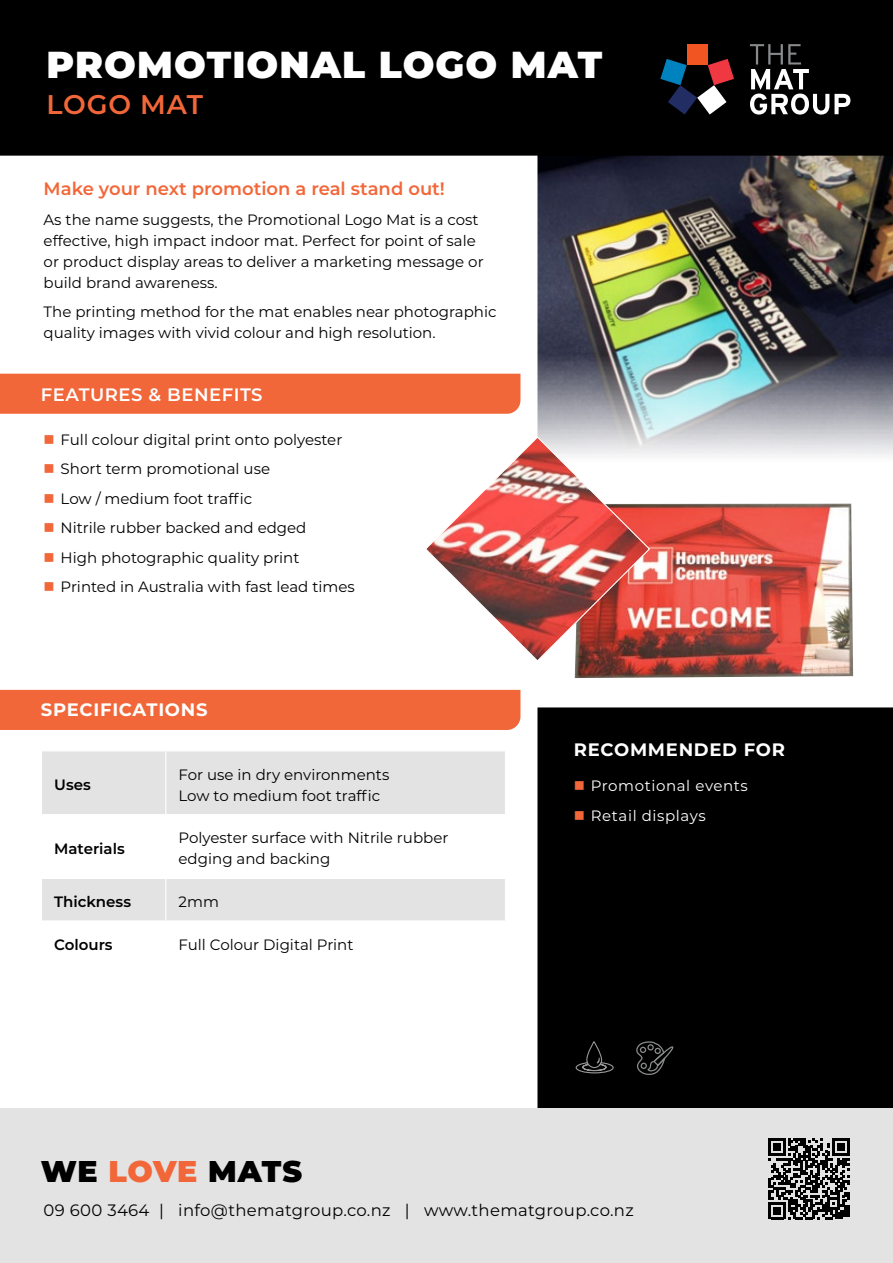
<style>
.page{position:relative;width:893px;height:1263px;background:#fff}
.page>*{position:absolute;margin:0;border:0;box-sizing:border-box;transform-origin:0 0}
.t1{font:900 37.5px "Montserrat";letter-spacing:.03em;color:#fff}
.t2{font:900 30px "Montserrat";letter-spacing:.015em;color:#000}
.t3{font:600 27px "Montserrat";letter-spacing:.03em;color:#f26739}
.t4{font:600 18px "Montserrat";color:#f26739}
.t5{font:700 18px "Montserrat";letter-spacing:.04em;color:#fff}
.t6{font:600 18px "Montserrat";letter-spacing:.03em;color:#fff}
.t7{font:16.5px "Montserrat";letter-spacing:.02em;color:#000}
.t8{font:15px/21px "Montserrat";color:#000}
.t9{font:15px "Montserrat";letter-spacing:.04em;color:#fff}
.t10{font:600 15px "Montserrat";color:#000}
.s1{color:#f26739}
</style>
<div class="page">
<img style="left:575px;top:503px;width:278px;height:175px">
<div style="left:42px;top:751px;width:463px;height:63px;background:#e3e3e4"></div>
<div style="left:42px;top:879px;width:123px;height:41px;background:#e3e3e4"></div>
<div style="left:166px;top:878px;width:339px;height:43px;background:#e3e3e4"></div>
<hr style="left:165px;top:751px;width:1px;height:63px;background:#fff">
<hr style="left:166px;top:878px;width:340px;height:1px;background:#fff">
<hr style="left:166px;top:920px;width:340px;height:1px;background:#fff">
<div style="left:537px;top:707px;width:356px;height:402px;background:#000"></div>
<div style="left:0;top:690px;width:520px;height:40px;background:#f26739"></div>
<div style="left:0;top:374px;width:520px;height:40px;background:#f26739"></div>
<img style="left:537px;top:156px;width:356px;height:299px">
<div style="left:0;top:1109px;width:893px;height:154px;background:#e3e3e4"></div>
<div style="left:0;top:0;width:893px;height:156px;background:#000"></div>
<div style="left:687px;top:44px;width:21px;height:21px;background:#f05522"></div>
<svg style="left:660px;top:59px;width:74px;height:56px"></svg>
<svg style="left:750px;top:44px;width:100px;height:71px"></svg>
<svg style="left:768px;top:1138px;width:82px;height:81px"></svg>
<svg style="left:426px;top:435px;width:225px;height:227px"></svg>
<svg style="left:575px;top:1042px;width:39px;height:32px"></svg>
<svg style="left:635px;top:1041px;width:38px;height:36px"></svg>
<h1 class="t1" style="left:47px;top:37px;width:557px">PROMOTIONAL LOGO MAT</h1>
<h3 class="t3" style="left:47px;top:85px;width:158px">LOGO MAT</h3>
<p class="t4" style="left:44px;top:176px;width:403px">Make your next promotion a real stand out!</p>
<p class="t8" style="left:44px;top:208px;width:442px">As the name suggests, the Promotional Logo Mat is a cost effective, high impact indoor mat. Perfect for point of sale or product display areas to deliver a marketing message or build brand awareness.</p>
<p class="t8" style="left:44px;top:301px;width:454px">The printing method for the mat enables near photographic quality images with vivid colour and high resolution.</p>
<p class="t6" style="left:41px;top:382px;width:223px">FEATURES &amp; BENEFITS</p>
<p class="t8" style="left:44px;top:429px;width:300px"><span class="s1">■</span> Full colour digital print onto polyester</p>
<p class="t8" style="left:44px;top:458px;width:228px"><span class="s1">■</span> Short term promotional use</p>
<p class="t8" style="left:44px;top:488px;width:210px"><span class="s1">■</span> Low / medium foot traffic</p>
<p class="t8" style="left:44px;top:517px;width:264px"><span class="s1">■</span> Nitrile rubber backed and edged</p>
<p class="t8" style="left:44px;top:547px;width:257px"><span class="s1">■</span> High photographic quality print</p>
<p class="t8" style="left:44px;top:576px;width:313px"><span class="s1">■</span> Printed in Australia with fast lead times</p>
<p class="t5" style="left:41px;top:697px;width:168px">SPECIFICATIONS</p>
<p class="t10" style="left:54px;top:774px;width:38px">Uses</p>
<p class="t8" style="left:179px;top:763px;width:212px">For use in dry environments<br>Low to medium foot traffic</p>
<p class="t10" style="left:54px;top:838px;width:72px">Materials</p>
<p class="t8" style="left:179px;top:827px;width:271px">Polyester surface with Nitrile rubber edging and backing</p>
<p class="t10" style="left:54px;top:891px;width:78px">Thickness</p>
<p class="t8" style="left:179px;top:891px;width:42px">2mm</p>
<p class="t10" style="left:54px;top:933px;width:60px">Colours</p>
<p class="t8" style="left:179px;top:933px;width:176px">Full Colour Digital Print</p>
<p class="t5" style="left:574px;top:736px;width:213px">RECOMMENDED FOR</p>
<p class="t9" style="left:574px;top:776px;width:176px"><span class="s1">■</span> Promotional events</p>
<p class="t9" style="left:574px;top:805px;width:134px"><span class="s1">■</span> Retail displays</p>
<h2 class="t2" style="left:41px;top:1149px;width:263px">WE <span class="s1">LOVE</span> MATS</h2>
<p class="t7" style="left:44px;top:1199px;width:592px">09 600 3464 | info@thematgroup.co.nz | www.thematgroup.co.nz</p>
</div>
